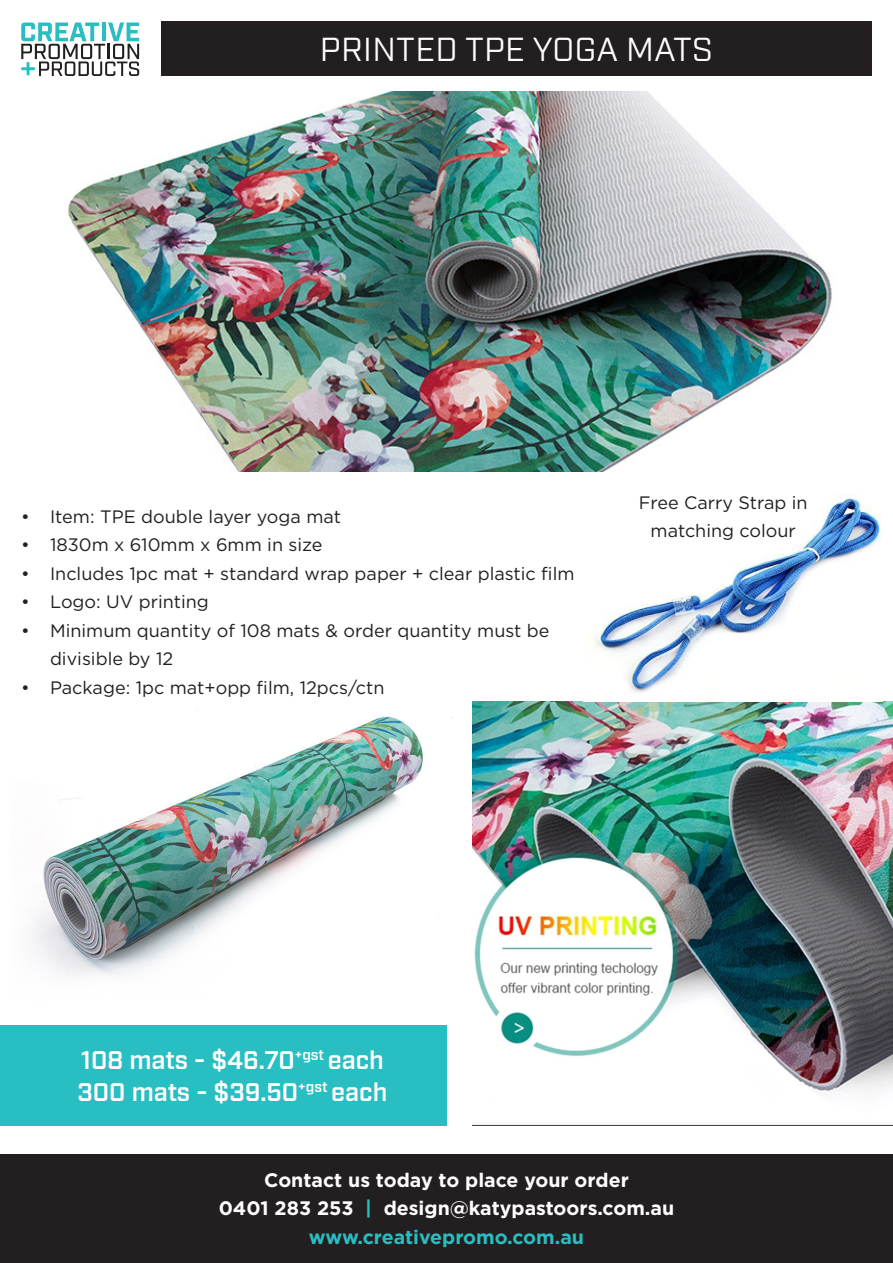
<style>
.page{position:relative;width:893px;height:1263px;background:#fff}
.page>*{position:absolute;margin:0;border:0;box-sizing:border-box;transform-origin:0 0}
.t1{font:33.3px "Industry";letter-spacing:.01em;color:#fff}
.t2{font:600 25.5px "Industry";color:#fff}
.t3{font:700 19.5px "Gotham";color:#fff}
.t4{font:700 19.5px "Gotham";color:#28bec2}
.t5{font:18px/28.5px "Gotham";color:#231f20}
.s1{color:#28bec2}
</style>
<div class="page">
<img style="left:473px;top:701px;width:420px;height:425px">
<img style="left:33px;top:710px;width:414px;height:340px">
<img style="left:65px;top:91px;width:767px;height:381px">
<img style="left:594px;top:498px;width:287px;height:195px">
<svg style="left:21px;top:23px;width:118px;height:53px"></svg>
<div style="left:161px;top:21px;width:711px;height:55px;background:#231f20"></div>
<div style="left:0;top:1154px;width:893px;height:109px;background:#231f20"></div>
<div style="left:0;top:1025px;width:446px;height:101px;background:#28bec2"></div>
<p class="t1" style="left:320px;top:29px;width:395px">PRINTED TPE YOGA MATS</p>
<p class="t5" style="left:21px;top:501px;width:321px">• Item: TPE double layer yoga mat</p>
<p class="t5" style="left:21px;top:530px;width:303px">• 1830m x 610mm x 6mm in size</p>
<p class="t5" style="left:21px;top:558px;width:555px">• Includes 1pc mat + standard wrap paper + clear plastic film</p>
<p class="t5" style="left:21px;top:587px;width:189px">• Logo: UV printing</p>
<p class="t5" style="left:50px;top:615px;width:501px;text-indent:-29px">• Minimum quantity of 108 mats &amp; order quantity must be divisible by 12</p>
<p class="t5" style="left:21px;top:672px;width:365px">• Package: 1pc mat+opp film, 12pcs/ctn</p>
<p class="t5" style="left:639px;top:488px;width:170px;text-align:center">Free Carry Strap in matching colour</p>
<p class="t2" style="left:81px;top:1045px;width:304px">108 mats - $46.70<sup>+gst</sup> each</p>
<p class="t2" style="left:78px;top:1076px;width:311px">300 mats - $39.50<sup>+gst</sup> each</p>
<p class="t3" style="left:264px;top:1167px;width:366px">Contact us today to place your order</p>
<p class="t3" style="left:219px;top:1195px;width:457px">0401 283 253 <span class="s1">|</span> design@katypastoors.com.au</p>
<p class="t4" style="left:309px;top:1224px;width:277px">www.creativepromo.com.au</p>
</div>
